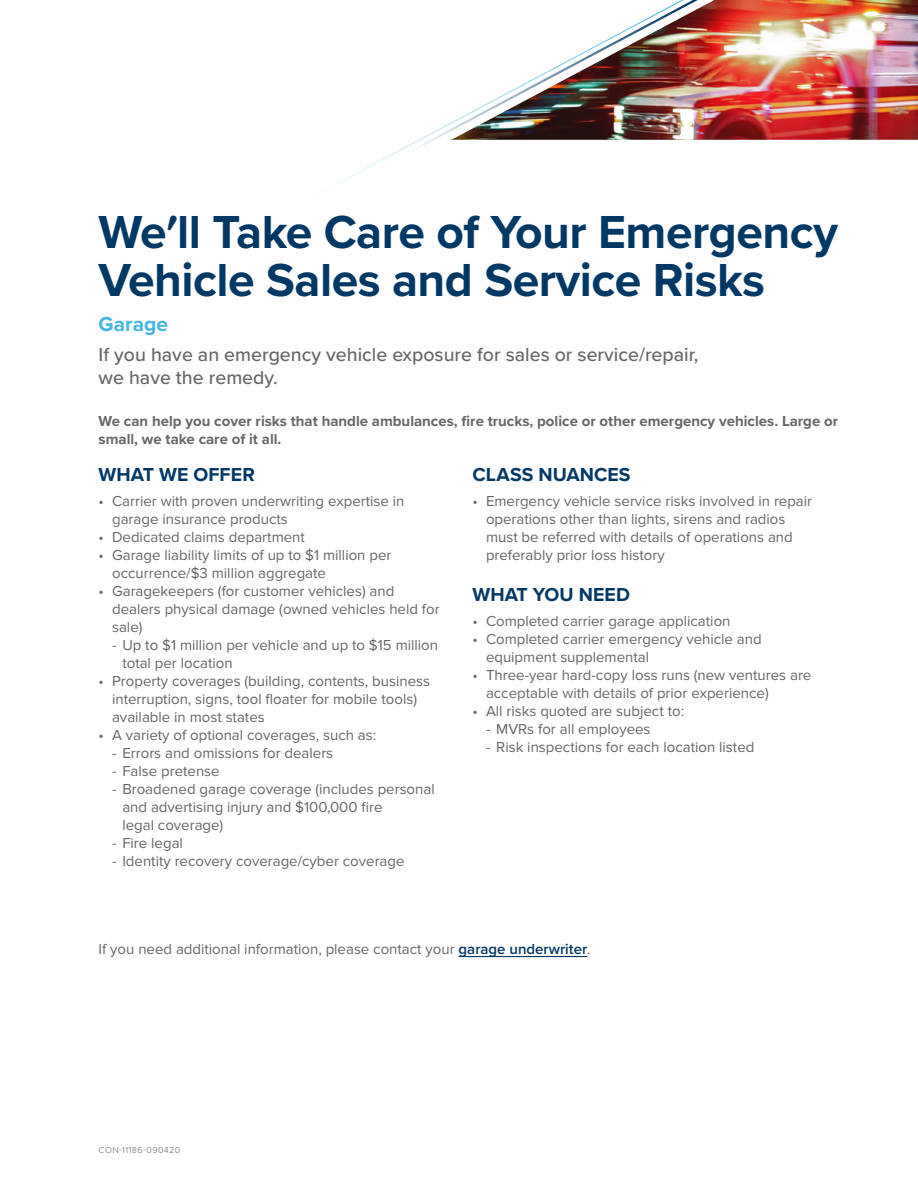
<style>
.page{position:relative;width:918px;height:1188px;background:#fff}
.page>*{position:absolute;margin:0;border:0;box-sizing:border-box;transform-origin:0 0}
.t1{font:700 48px/48px "Proxima Nova";letter-spacing:-.01em;color:#003865}
.t2{font:700 21px "Proxima Nova";color:#41b6e6}
.t3{font:500 19.5px/23.4px "Proxima Nova";color:#63666a}
.t4{font:700 19.5px "Proxima Nova";letter-spacing:.005em;color:#003865}
.t5{font:15px/18px "Proxima Nova";color:#63666a}
.t6{font:700 15px/18px "Proxima Nova";color:#63666a}
.t7{font:300 9px "Proxima Nova";letter-spacing:.05em;color:#63666a}
.s1{font-weight:600;color:#003865}
</style>
<div class="page">
<img style="left:790px;top:0;width:128px;height:140px">
<img style="left:326px;top:0;width:464px;height:190px">
<hr style="left:459px;top:956px;width:128px;height:1px;background:#003865">
<h1 class="t1" style="left:99px;top:207px;width:741px">We′ll Take Care of Your Emergency<br>Vehicle Sales and Service Risks</h1>
<h2 class="t2" style="left:99px;top:308px;width:71px">Garage</h2>
<h3 class="t3" style="left:99px;top:342px;width:601px">If you have an emergency vehicle exposure for sales or service/repair, we have the remedy.</h3>
<p class="t6" style="left:99px;top:411px;width:741px">We can help you cover risks that handle ambulances, fire trucks, police or other emergency vehicles. Large or small, we take care of it all.</p>
<h3 class="t4" style="left:99px;top:460px;width:158px">WHAT WE OFFER</h3>
<p class="t5" style="left:112px;top:492px;width:294px;text-indent:-14px">• Carrier with proven underwriting expertise in garage insurance products</p>
<p class="t5" style="left:99px;top:528px;width:208px">• Dedicated claims department</p>
<p class="t5" style="left:112px;top:546px;width:281px;text-indent:-14px">• Garage liability limits of up to $1 million per occurrence/$3 million aggregate</p>
<p class="t5" style="left:112px;top:582px;width:329px;text-indent:-14px">• Garagekeepers (for customer vehicles) and dealers physical damage (owned vehicles held for sale)</p>
<p class="t5" style="left:122px;top:636px;width:317px;text-indent:-10px">- Up to $1 million per vehicle and up to $15 million total per location</p>
<p class="t5" style="left:112px;top:672px;width:320px;text-indent:-13px">• Property coverages (building, contents, business interruption, signs, tool floater for mobile tools) available in most states</p>
<p class="t5" style="left:99px;top:726px;width:279px">• A variety of optional coverages, such as:</p>
<p class="t5" style="left:112px;top:744px;width:223px">- Errors and omissions for dealers</p>
<p class="t5" style="left:112px;top:762px;width:109px">- False pretense</p>
<p class="t5" style="left:122px;top:780px;width:314px;text-indent:-10px">- Broadened garage coverage (includes personal and advertising injury and $100,000 fire<br>legal coverage)</p>
<p class="t5" style="left:112px;top:834px;width:72px">- Fire legal</p>
<p class="t5" style="left:112px;top:852px;width:294px">- Identity recovery coverage/cyber coverage</p>
<h3 class="t4" style="left:472px;top:460px;width:160px">CLASS NUANCES</h3>
<p class="t5" style="left:486px;top:492px;width:328px;text-indent:-14px">• Emergency vehicle service risks involved in repair operations other than lights, sirens and radios must be referred with details of operations and preferably prior loss history</p>
<h3 class="t4" style="left:472px;top:580px;width:159px">WHAT YOU NEED</h3>
<p class="t5" style="left:472px;top:612px;width:260px">• Completed carrier garage application</p>
<p class="t5" style="left:486px;top:630px;width:277px;text-indent:-14px">• Completed carrier emergency vehicle and equipment supplemental</p>
<p class="t5" style="left:486px;top:666px;width:327px;text-indent:-14px">• Three-year hard-copy loss runs (new ventures are acceptable with details of prior experience)</p>
<p class="t5" style="left:472px;top:702px;width:213px">• All risks quoted are subject to:</p>
<p class="t5" style="left:486px;top:720px;width:166px">- MVRs for all employees</p>
<p class="t5" style="left:486px;top:738px;width:270px">- Risk inspections for each location listed</p>
<p class="t5" style="left:99px;top:941px;width:494px">If you need additional information, please contact your <span class="s1">garage underwriter</span>.</p>
<p class="t7" style="left:99px;top:1143px;width:83px">CON-11186-090420</p>
</div>
